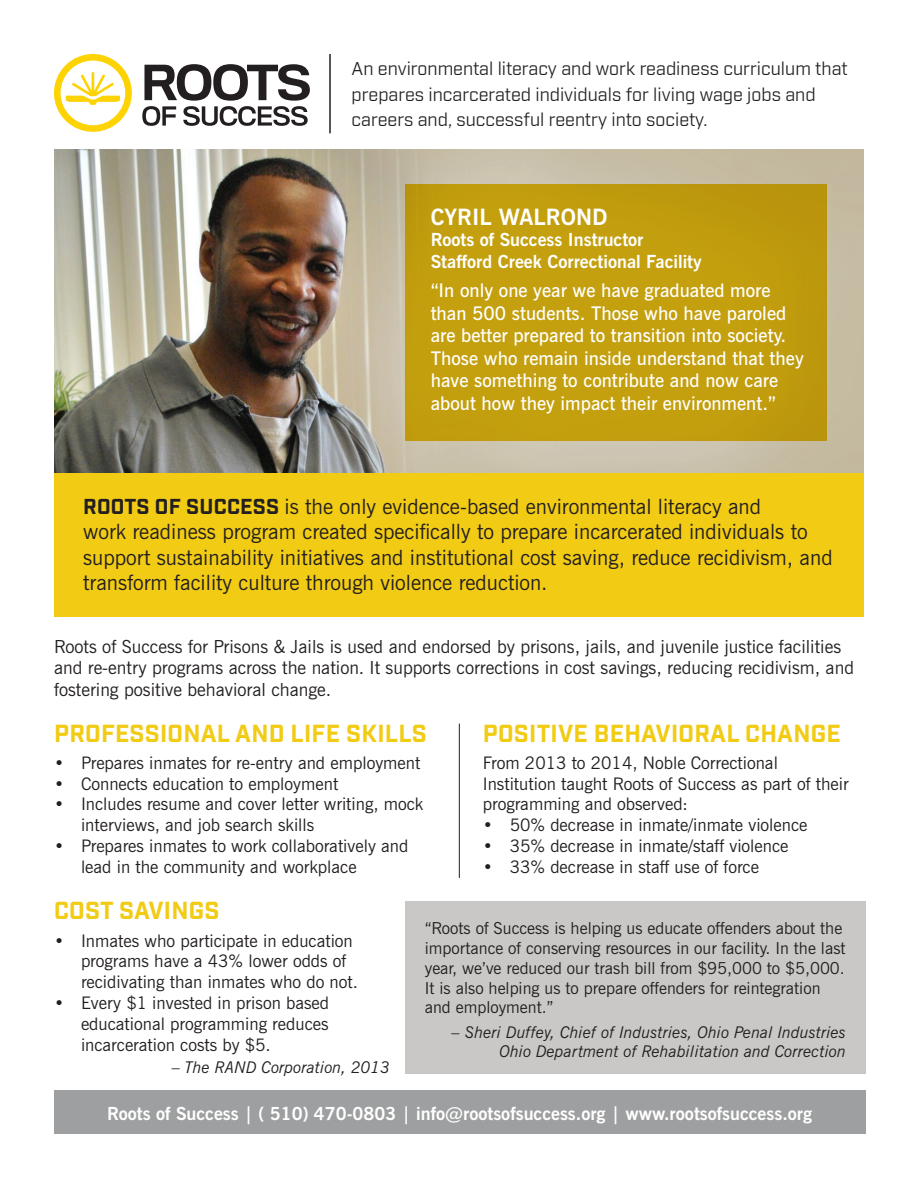
<style>
.page{position:relative;width:918px;height:1188px;background:#fff}
.page>*{position:absolute;margin:0;border:0;box-sizing:border-box;transform-origin:0 0}
.t1{font:700 24px "Industry";letter-spacing:.01em;color:#f1cb14}
.t2{font:700 22.5px "News Gothic BT";color:#fff}
.t3{font:21px/25.2px "News Gothic BT";color:#231f20}
.t4{font:600 18.75px/22.5px "News Gothic BT";color:#fff}
.t5{font:18px/21.6px "News Gothic BT";color:#231f20}
.t6{font:18px/25.5px "Industry";color:#231f20}
.t7{font:700 18px "News Gothic BT";color:#fff}
.t8{font:17.25px/20.7px "News Gothic BT";color:#231f20}
.t9{font:16.5px/19.8px "News Gothic BT";color:#231f20}
.t10{font:italic 16.2px "News Gothic BT";color:#231f20}
.s1{font-family:"Industry";font-weight:700}
</style>
<div class="page">
<hr style="left:329px;top:54px;width:2px;height:79px;background:#231f20">
<div style="left:54px;top:1091px;width:811px;height:43px;background:#9e9fa0"></div>
<svg style="left:142px;top:64px;width:168px;height:62px"></svg>
<svg style="left:54px;top:54px;width:78px;height:78px"></svg>
<div style="left:54px;top:472px;width:810px;height:145px;background:#f1cb14"></div>
<img style="left:54px;top:150px;width:810px;height:322px">
<div style="left:405px;top:901px;width:460px;height:173px;background:#c9c8c7"></div>
<div style="left:405px;top:184px;width:421px;height:257px;background:#c39f0e"></div>
<hr style="left:459px;top:724px;width:1px;height:154px;background:#231f20">
<p class="t6" style="left:352px;top:57px;width:498px">An environmental literacy and work readiness curriculum that prepares incarcerated individuals for living wage jobs and careers and, successful reentry into society.</p>
<p class="t2" style="left:431px;top:203px;width:178px">CYRIL WALROND</p>
<p class="t7" style="left:431px;top:229px;width:214px">Roots of Success Instructor</p>
<p class="t7" style="left:431px;top:251px;width:272px">Stafford Creek Correctional Facility</p>
<p class="t4" style="left:431px;top:279px;width:375px">“In only one year we have graduated more than 500 students. Those who have paroled are better prepared to transition into society.<br>Those who remain inside understand that they have something to contribute and now care about how they impact their environment.”</p>
<p class="t3" style="left:83px;top:494px;width:751px"><span class="s1">ROOTS OF SUCCESS</span> is the only evidence-based environmental literacy and<br>work readiness program created specifically to prepare incarcerated individuals to support sustainability initiatives and institutional cost saving, reduce recidivism, and transform facility culture through violence reduction.</p>
<p class="t5" style="left:54px;top:635px;width:802px">Roots of Success for Prisons &amp; Jails is used and endorsed by prisons, jails, and juvenile justice facilities and re-entry programs across the nation. It supports corrections in cost savings, reducing recidivism, and fostering positive behavioral change.</p>
<p class="t1" style="left:483px;top:718px;width:359px">POSITIVE BEHAVIORAL CHANGE</p>
<p class="t8" style="left:483px;top:752px;width:367px">From 2013 to 2014, Noble Correctional<br>Institution taught Roots of Success as part of their programming and observed:</p>
<p class="t8" style="left:483px;top:815px;width:326px">• 50% decrease in inmate/inmate violence</p>
<p class="t8" style="left:483px;top:835px;width:307px">• 35% decrease in inmate/staff violence</p>
<p class="t8" style="left:483px;top:856px;width:278px">• 33% decrease in staff use of force</p>
<p class="t1" style="left:54px;top:718px;width:374px">PROFESSIONAL AND LIFE SKILLS</p>
<p class="t8" style="left:54px;top:752px;width:368px">• Prepares inmates for re-entry and employment</p>
<p class="t8" style="left:54px;top:773px;width:286px">• Connects education to employment</p>
<p class="t8" style="left:81px;top:794px;width:344px;text-indent:-27px">• Includes resume and cover letter writing, mock interviews, and job search skills</p>
<p class="t8" style="left:81px;top:835px;width:329px;text-indent:-27px">• Prepares inmates to work collaboratively and lead in the community and workplace</p>
<p class="t1" style="left:54px;top:896px;width:167px">COST SAVINGS</p>
<p class="t8" style="left:81px;top:930px;width:279px;text-indent:-27px">• Inmates who participate in education programs have a 43% lower odds of recidivating than inmates who do not.</p>
<p class="t8" style="left:81px;top:992px;width:250px;line-height:21.1px;text-align:justify;text-indent:-27px">• Every $1 invested in prison based educational programming reduces incarceration costs by $5.</p>
<p class="t10" style="left:172px;top:1058px;width:219px">– The RAND Corporation, 2013</p>
<p class="t9" style="left:425px;top:918px;width:422px">“Roots of Success is helping us educate offenders about the importance of conserving resources in our facility. In the last year, we’ve reduced our trash bill from $95,000 to $5,000.<br>It is also helping us to prepare offenders for reintegration and employment.”</p>
<p class="t10" style="left:452px;top:1022px;width:396px">– Sheri Duffey, Chief of Industries, Ohio Penal Industries</p>
<p class="t10" style="left:499px;top:1042px;width:348px">Ohio Department of Rehabilitation and Correction</p>
<p class="t7" style="left:107px;top:1102px;width:707px">Roots of Success | ( 510) 470-0803 | info@rootsofsuccess.org | www.rootsofsuccess.org</p>
</div>
